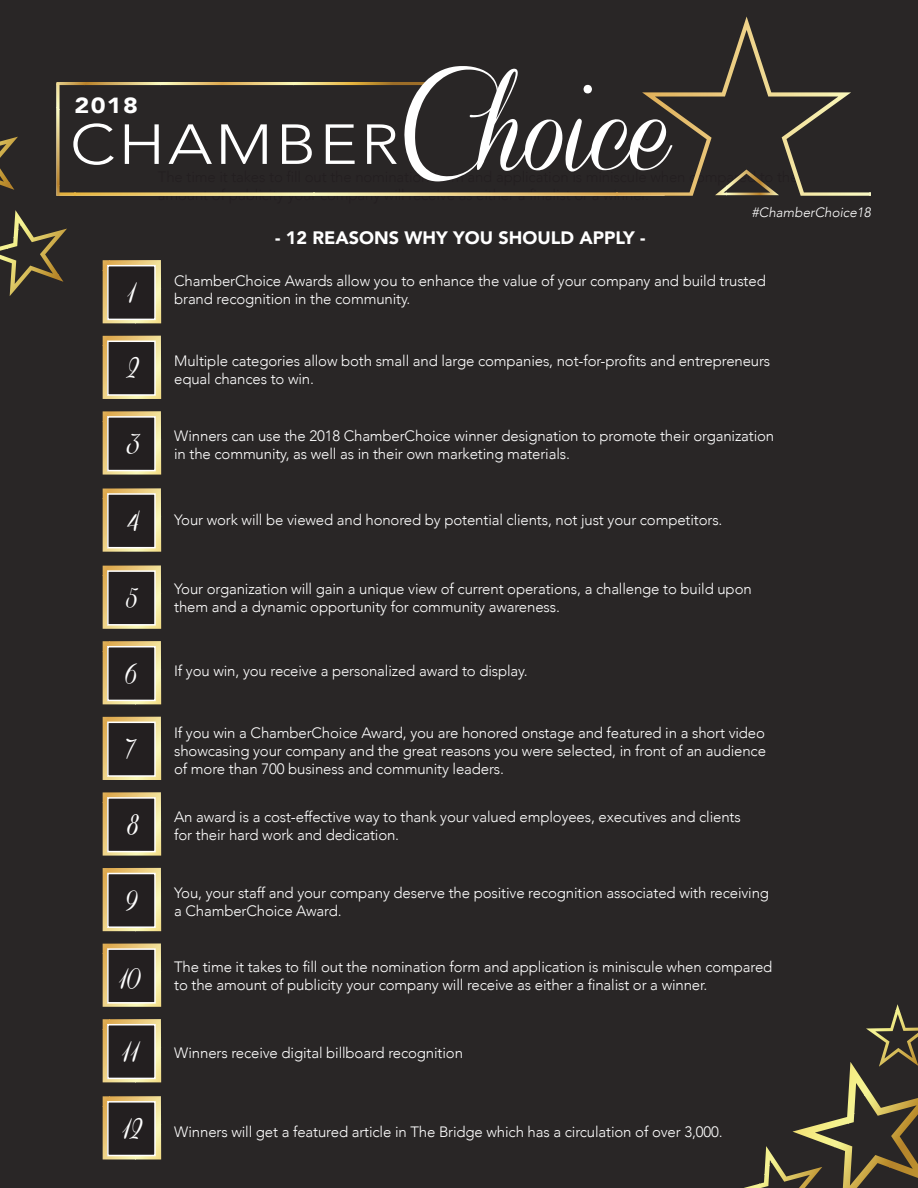
<style>
.page{position:relative;width:918px;height:1188px;background:#292626}
.page>*{position:absolute;margin:0;border:0;box-sizing:border-box;transform-origin:0 0}
.t1{font:97.35px "Coneria Script Demo";letter-spacing:-.01em;color:#fff}
.t2{font:300 55.8px "Avenir";letter-spacing:.05em;color:#fff;scale:1.15 1}
.t3{font:27px "Coneria Script Demo";color:#fff}
.t4{font:900 21.9px "Avenir";color:#fff;scale:1.15 1}
.t5{font:900 18px "Avenir";color:#fff}
.t6{font:300 15px/18px "Avenir";letter-spacing:-.01em;color:#fff}
.t7{font:italic 300 13.5px "Avenir";color:#fff}
.s1{font-size:115.2px}
</style>
<div class="page">
<svg style="left:428px;top:16px;width:443px;height:180px"></svg>
<svg style="left:56px;top:82px;width:372px;height:114px"></svg>
<svg style="left:715px;top:169px;width:64px;height:26px"></svg>
<svg style="left:744px;top:1004px;width:174px;height:184px"></svg>
<svg style="left:0;top:210px;width:67px;height:86px"></svg>
<svg style="left:0;top:137px;width:18px;height:53px"></svg>
<svg style="left:103px;top:260px;width:58px;height:63px"></svg>
<div style="left:108px;top:266px;width:47px;height:53px;background:#231f20"></div>
<div style="left:107px;top:265px;width:49px;height:55px;border:2px solid #fff"></div>
<svg style="left:103px;top:488px;width:58px;height:64px"></svg>
<div style="left:108px;top:494px;width:47px;height:54px;background:#231f20"></div>
<div style="left:107px;top:493px;width:49px;height:55px;border:2px solid #fff"></div>
<svg style="left:103px;top:641px;width:58px;height:63px"></svg>
<div style="left:108px;top:647px;width:47px;height:53px;background:#231f20"></div>
<div style="left:107px;top:646px;width:49px;height:55px;border:2px solid #fff"></div>
<svg style="left:103px;top:868px;width:58px;height:63px"></svg>
<div style="left:108px;top:874px;width:47px;height:53px;background:#231f20"></div>
<div style="left:107px;top:873px;width:49px;height:55px;border:2px solid #fff"></div>
<svg style="left:103px;top:336px;width:58px;height:63px"></svg>
<div style="left:108px;top:341px;width:47px;height:54px;background:#231f20"></div>
<div style="left:107px;top:341px;width:49px;height:55px;border:2px solid #fff"></div>
<svg style="left:103px;top:717px;width:58px;height:63px"></svg>
<div style="left:108px;top:722px;width:47px;height:54px;background:#231f20"></div>
<div style="left:107px;top:722px;width:49px;height:55px;border:2px solid #fff"></div>
<svg style="left:103px;top:943px;width:58px;height:64px"></svg>
<div style="left:108px;top:949px;width:47px;height:54px;background:#231f20"></div>
<div style="left:107px;top:948px;width:49px;height:56px;border:2px solid #fff"></div>
<svg style="left:103px;top:411px;width:58px;height:64px"></svg>
<div style="left:108px;top:417px;width:47px;height:54px;background:#231f20"></div>
<div style="left:107px;top:416px;width:49px;height:55px;border:2px solid #fff"></div>
<svg style="left:103px;top:565px;width:58px;height:64px"></svg>
<div style="left:108px;top:571px;width:47px;height:54px;background:#231f20"></div>
<div style="left:107px;top:570px;width:49px;height:56px;border:2px solid #fff"></div>
<svg style="left:103px;top:792px;width:58px;height:64px"></svg>
<div style="left:108px;top:798px;width:47px;height:54px;background:#231f20"></div>
<div style="left:107px;top:797px;width:49px;height:55px;border:2px solid #fff"></div>
<svg style="left:103px;top:1019px;width:58px;height:63px"></svg>
<div style="left:108px;top:1025px;width:47px;height:53px;background:#231f20"></div>
<div style="left:107px;top:1024px;width:49px;height:55px;border:2px solid #fff"></div>
<svg style="left:103px;top:1096px;width:58px;height:64px"></svg>
<div style="left:108px;top:1102px;width:47px;height:54px;background:#231f20"></div>
<div style="left:107px;top:1101px;width:49px;height:55px;border:2px solid #fff"></div>
<p class="t1" style="left:402px;top:79px;width:269px"><span class="s1">C</span>hoice</p>
<p class="t4" style="left:75px;top:87px;width:57px">2018</p>
<p class="t2" style="left:70px;top:112px;width:287px">CHAMBER</p>
<p class="t5" style="left:275px;top:222px;width:372px">- 12 REASONS WHY YOU SHOULD APPLY -</p>
<p class="t7" style="left:752px;top:204px;width:121px">#ChamberChoice18</p>
<p class="t6" style="left:174px;top:272px;width:593px">ChamberChoice Awards allow you to enhance the value of your company and build trusted</p>
<p class="t3" style="left:127px;top:277px;width:10px">1</p>
<p class="t6" style="left:174px;top:290px;width:238px">brand recognition in the community.</p>
<p class="t3" style="left:127px;top:352px;width:14px">2</p>
<p class="t6" style="left:174px;top:352px;width:598px">Multiple categories allow both small and large companies, not-for-profits and entrepreneurs equal chances to win.</p>
<p class="t3" style="left:127px;top:428px;width:14px">3</p>
<p class="t6" style="left:174px;top:427px;width:602px">Winners can use the 2018 ChamberChoice winner designation to promote their organization in the community, as well as in their own marketing materials.</p>
<p class="t3" style="left:127px;top:505px;width:14px">4</p>
<p class="t6" style="left:174px;top:511px;width:550px">Your work will be viewed and honored by potential clients, not just your competitors.</p>
<p class="t3" style="left:126px;top:582px;width:13px">5</p>
<p class="t6" style="left:174px;top:580px;width:579px">Your organization will gain a unique view of current operations, a challenge to build upon them and a dynamic opportunity for community awareness.</p>
<p class="t3" style="left:126px;top:658px;width:13px">6</p>
<p class="t6" style="left:174px;top:662px;width:355px">If you win, you receive a personalized award to display.</p>
<p class="t3" style="left:124px;top:733px;width:13px">7</p>
<p class="t6" style="left:174px;top:724px;width:593px;text-align:justify">If you win a ChamberChoice Award, you are honored onstage and featured in a short video showcasing your company and the great reasons you were selected, in front of an audience of more than 700 business and community leaders.</p>
<p class="t3" style="left:127px;top:809px;width:14px">8</p>
<p class="t6" style="left:174px;top:808px;width:568px">An award is a cost-effective way to thank your valued employees, executives and clients for their hard work and dedication.</p>
<p class="t3" style="left:126px;top:885px;width:14px">9</p>
<p class="t6" style="left:174px;top:884px;width:596px">You, your staff and your company deserve the positive recognition associated with receiving a ChamberChoice Award.</p>
<p class="t3" style="left:118px;top:963px;width:25px">10</p>
<p class="t6" style="left:174px;top:958px;width:600px">The time it takes to fill out the nomination form and application is miniscule when compared to the amount of publicity your company will receive as either a finalist or a winner.</p>
<p class="t3" style="left:122px;top:1036px;width:18px">11</p>
<p class="t6" style="left:174px;top:1044px;width:290px">Winners receive digital billboard recognition</p>
<p class="t3" style="left:122px;top:1113px;width:22px">12</p>
<p class="t6" style="left:174px;top:1123px;width:550px">Winners will get a featured article in The Bridge which has a circulation of over 3,000.</p>
</div>
